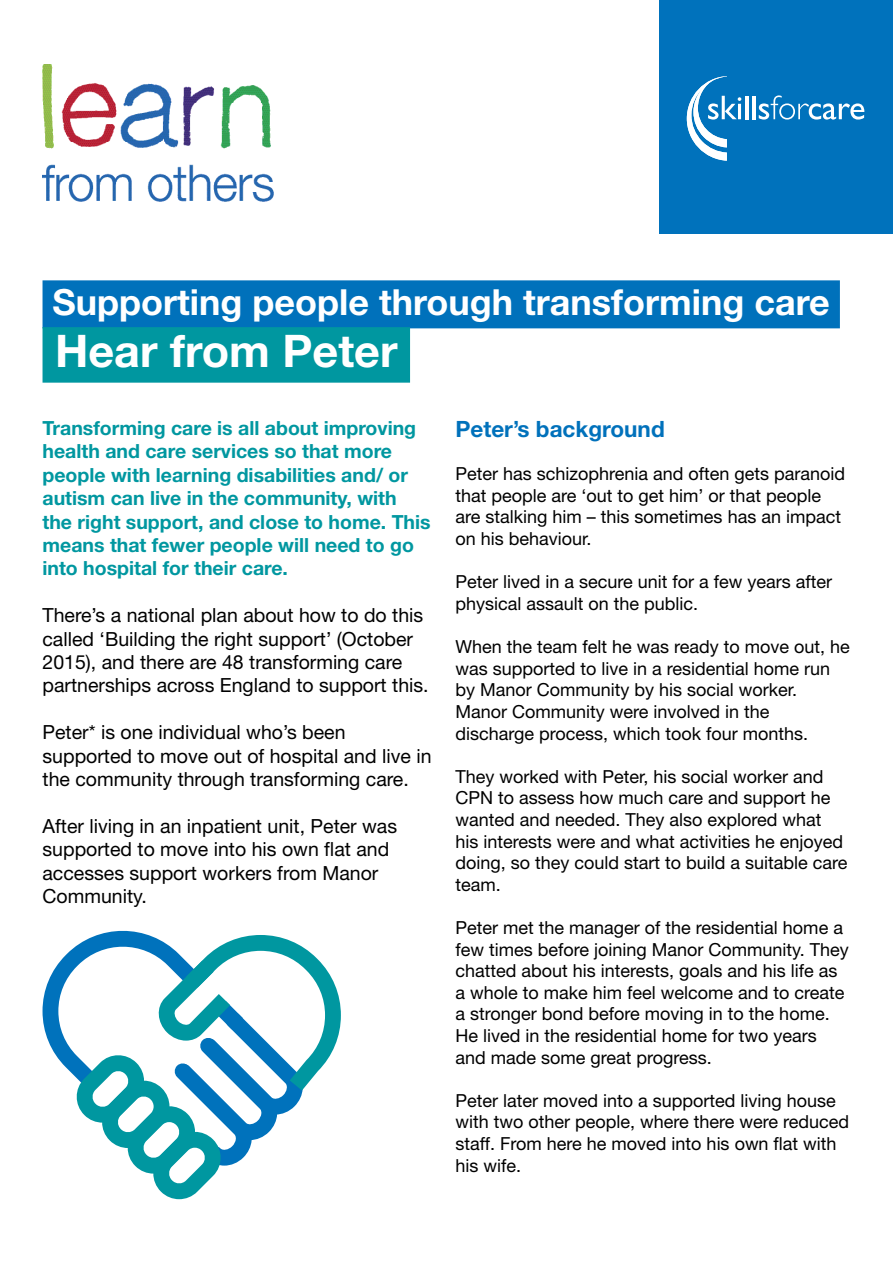
<style>
.page{position:relative;width:893px;height:1263px;background:#fff}
.page>*{position:absolute;margin:0;border:0;box-sizing:border-box;transform-origin:0 0}
.t1{font:700 45px "Helvetica Neue LT Std";color:#fff}
.t2{font:700 36px "Helvetica Neue LT Std";color:#fff}
.t3{font:700 22.5px "Helvetica Neue LT Std";color:#0071bb}
.t4{font:19.5px/23.4px "Helvetica Neue LT Std";color:#000}
.t5{font:700 19.5px/23.4px "Helvetica Neue LT Std";color:#0097a0}
.t6{font:18px/21.6px "Helvetica Neue LT Std";color:#000}
</style>
<div class="page">
<div style="left:43px;top:280px;width:797px;height:48px;background:#0071bb"></div>
<div style="left:659px;top:0;width:234px;height:234px;background:#0072bc"></div>
<svg style="left:687px;top:76px;width:54px;height:85px"></svg>
<hr style="left:745px;top:96px;width:3px;height:23px;background:#fff">
<hr style="left:752px;top:96px;width:3px;height:23px;background:#fff">
<svg style="left:759px;top:95px;width:105px;height:25px"></svg>
<img style="left:43px;top:64px;width:230px;height:137px">
<div style="left:43px;top:327px;width:367px;height:56px;background:#0097a0"></div>
<svg style="left:43px;top:930px;width:298px;height:269px"></svg>
<h2 class="t2" style="left:53px;top:280px;width:779px">Supporting people through transforming care</h2>
<h1 class="t1" style="left:55px;top:323px;width:344px">Hear from Peter</h1>
<p class="t5" style="left:43px;top:416px;width:390px">Transforming care is all about improving health and care services so that more people with learning disabilities and/ or autism can live in the community, with the right support, and close to home. This means that fewer people will need to go into hospital for their care.</p>
<p class="t4" style="left:43px;top:603px;width:388px">There’s a national plan about how to do this called ‘Building the right support’ (October 2015), and there are 48 transforming care partnerships across England to support this.</p>
<p class="t4" style="left:43px;top:720px;width:391px">Peter* is one individual who’s been supported to move out of hospital and live in the community through transforming care.</p>
<p class="t4" style="left:43px;top:814px;width:356px">After living in an inpatient unit, Peter was supported to move into his own flat and accesses support workers from Manor<br>Community.</p>
<p class="t3" style="left:455px;top:415px;width:211px">Peter’s background</p>
<p class="t6" style="left:455px;top:463px;width:391px">Peter has schizophrenia and often gets paranoid that people are ‘out to get him’ or that people are stalking him – this sometimes has an impact on his behaviour.</p>
<p class="t6" style="left:455px;top:571px;width:378px">Peter lived in a secure unit for a few years after physical assault on the public.</p>
<p class="t6" style="left:455px;top:636px;width:396px">When the team felt he was ready to move out, he was supported to live in a residential home run by Manor Community by his social worker.<br>Manor Community were involved in the discharge process, which took four months.</p>
<p class="t6" style="left:455px;top:765px;width:394px">They worked with Peter, his social worker and CPN to assess how much care and support he wanted and needed. They also explored what his interests were and what activities he enjoyed doing, so they could start to build a suitable care team.</p>
<p class="t6" style="left:455px;top:916px;width:395px">Peter met the manager of the residential home a few times before joining Manor Community. They chatted about his interests, goals and his life as a whole to make him feel welcome and to create a stronger bond before moving in to the home.<br>He lived in the residential home for two years and made some great progress.</p>
<p class="t6" style="left:455px;top:1089px;width:395px">Peter later moved into a supported living house with two other people, where there were reduced staff. From here he moved into his own flat with his wife.</p>
</div>
